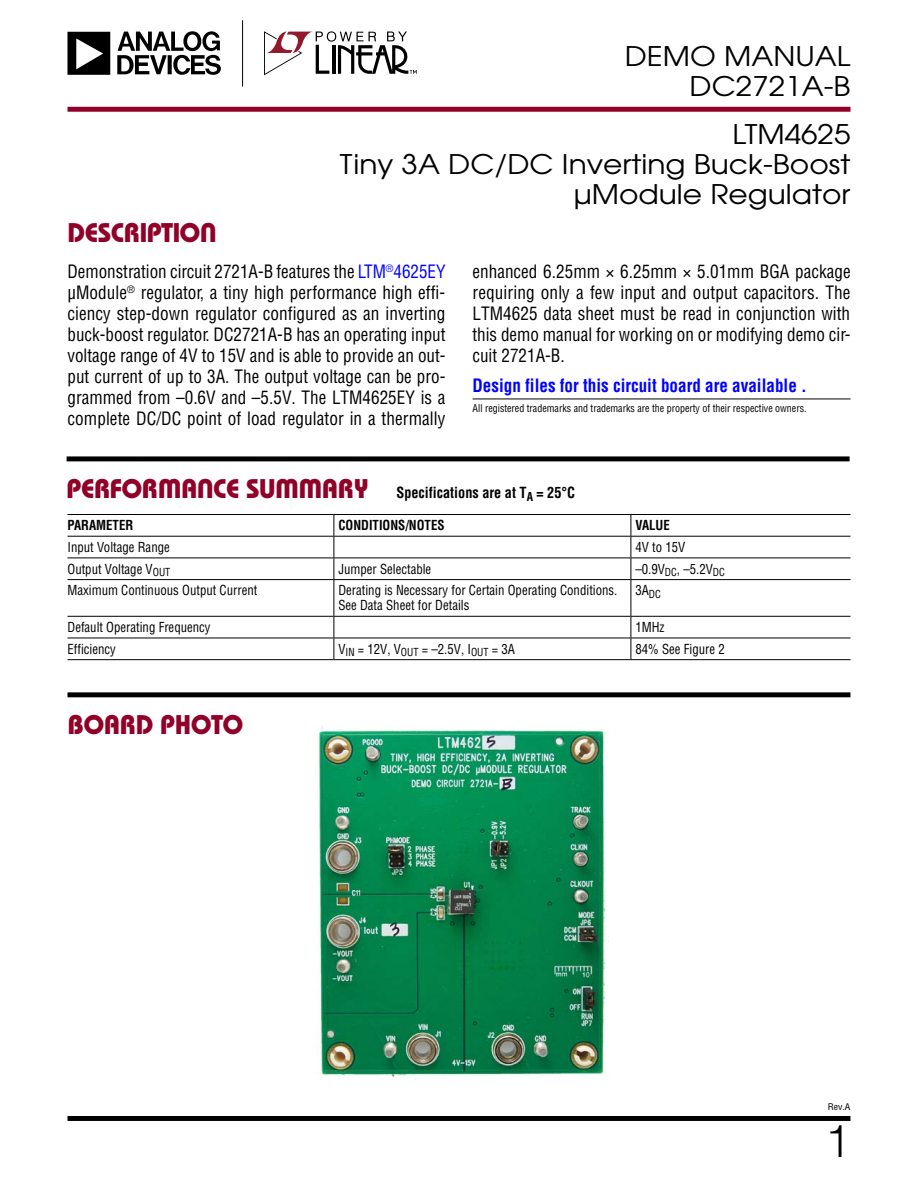
<style>
.page{position:relative;width:918px;height:1188px;background:#fff}
.page>*{position:absolute;margin:0;border:0;box-sizing:border-box;transform-origin:0 0}
.t1{font:300 45px "Helvetica";color:#000}
.t2{font:27px/30px "Avant Garde";color:#000;text-align:right;scale:1.1 1}
.t3{font:27px "Linear Bauhaus";letter-spacing:-.02em;color:#910028}
.t4{font:18px/21px "Linear Helv Cond";color:#000;text-align:justify;scale:.95 1}
.t5{font:700 18px "Linear Helv Cond";color:#00f;scale:.95 1}
.t6{font:700 15px "Linear Helv Cond";color:#000;scale:.95 1}
.t7{font:13.5px/15px "Linear Helv Cond";color:#000;scale:.95 1}
.t8{font:700 13.5px "Linear Helv Cond";color:#000;scale:.95 1}
.t9{font:10.5px "Linear Helv Cond";color:#000;scale:.95 1}
.t10{font:9px "Linear Helv Cond";color:#000;scale:1.1 1}
.s1{color:#00f}
.s2{font-family:"Helvetica LT Std";font-stretch:condensed}
.s3{font-family:"Linear Bauhaus";font-weight:400;font-size:27px;color:#910028}
</style>
<div class="page">
<div style="left:68px;top:1116px;width:782px;height:5px;background:#000"></div>
<svg style="left:67px;top:106px;width:784px;height:2px"></svg>
<div style="left:68px;top:107px;width:782px;height:5px;background:#900028"></div>
<hr style="left:242px;top:20px;width:1px;height:66px;background:#000">
<svg style="left:264px;top:31px;width:153px;height:44px"></svg>
<svg style="left:68px;top:31px;width:153px;height:44px"></svg>
<hr style="left:473px;top:399px;width:378px;height:1px;background:#000">
<div style="left:68px;top:692px;width:782px;height:5px;background:#000"></div>
<img style="left:319px;top:726px;width:290px;height:354px">
<div style="left:67px;top:456px;width:783px;height:5px;background:#000"></div>
<hr style="left:334px;top:514px;width:297px;height:1px;background:#000">
<hr style="left:334px;top:536px;width:297px;height:1px;background:#000">
<hr style="left:334px;top:558px;width:297px;height:1px;background:#000">
<hr style="left:334px;top:579px;width:297px;height:1px;background:#000">
<hr style="left:334px;top:616px;width:297px;height:1px;background:#000">
<hr style="left:334px;top:638px;width:297px;height:1px;background:#000">
<hr style="left:334px;top:659px;width:297px;height:1px;background:#000">
<hr style="left:68px;top:514px;width:266px;height:1px;background:#000">
<hr style="left:68px;top:536px;width:266px;height:1px;background:#000">
<hr style="left:68px;top:558px;width:266px;height:1px;background:#000">
<svg style="left:334px;top:515px;width:1px;height:64px"></svg>
<hr style="left:68px;top:579px;width:266px;height:1px;background:#000">
<hr style="left:334px;top:580px;width:1px;height:36px;background:#000">
<hr style="left:68px;top:616px;width:266px;height:1px;background:#000">
<hr style="left:68px;top:638px;width:266px;height:1px;background:#000">
<svg style="left:334px;top:617px;width:1px;height:42px"></svg>
<hr style="left:68px;top:659px;width:266px;height:1px;background:#000">
<hr style="left:631px;top:514px;width:220px;height:1px;background:#000">
<hr style="left:631px;top:536px;width:220px;height:1px;background:#000">
<hr style="left:631px;top:558px;width:220px;height:1px;background:#000">
<svg style="left:631px;top:515px;width:1px;height:64px"></svg>
<hr style="left:631px;top:579px;width:220px;height:1px;background:#000">
<hr style="left:631px;top:580px;width:1px;height:36px;background:#000">
<hr style="left:631px;top:616px;width:220px;height:1px;background:#000">
<hr style="left:631px;top:638px;width:220px;height:1px;background:#000">
<svg style="left:631px;top:617px;width:1px;height:42px"></svg>
<hr style="left:631px;top:659px;width:220px;height:1px;background:#000">
<h2 class="t2" style="left:625px;top:40px;width:207px">DEMO MANUAL<br>DC2721A-B</h2>
<h2 class="t3" style="left:68px;top:216px;width:151px">DESCRIPTION</h2>
<h2 class="t2" style="left:340px;top:118px;width:466px">LTM4625<br>Tiny 3A DC/DC Inverting Buck-Boost µModule Regulator</h2>
<p class="t4" style="left:68px;top:260px;width:399px">Demonstration circuit 2721A-B features the <span class="s1">LTM</span><sup>®</sup><span class="s1">4625EY </span>µModule<sup>®</sup> regulator, a tiny high performance high effi&shy;ciency step-down regulator configured as an inverting buck-boost regulator. DC2721A-B has an operating input voltage range of 4V to 15V and is able to provide an out&shy;put current of up to 3A. The output voltage can be pro&shy;grammed from –0.6V and –5.5V. The LTM4625EY is a complete DC/DC point of load regulator in a thermally</p>
<p class="t4" style="left:472px;top:260px;width:400px">enhanced 6.25mm <span class="s2">×</span> 6.25mm <span class="s2">×</span> 5.01mm BGA package requiring only a few input and output capacitors. The LTM4625 data sheet must be read in conjunction with this demo manual for working on or modifying demo cir&shy;cuit 2721A-B.</p>
<p class="t5" style="left:472px;top:374px;width:353px">Design files for this circuit board are available .</p>
<p class="t9" style="left:473px;top:402px;width:353px">All registered trademarks and trademarks are the property of their respective owners.</p>
<p class="t6" style="left:67px;top:483px;width:537px"><span class="s3">PERFORMANCE SUMMARY</span> Specifications are at T<sub>A</sub> = 25°C</p>
<p class="t8" style="left:68px;top:517px;width:71px">PARAMETER</p>
<p class="t8" style="left:338px;top:517px;width:113px">CONDITIONS/NOTES</p>
<p class="t8" style="left:635px;top:517px;width:38px">VALUE</p>
<p class="t7" style="left:68px;top:539px;width:109px">Input Voltage Range</p>
<p class="t7" style="left:635px;top:539px;width:54px">4V to 15V</p>
<p class="t7" style="left:68px;top:561px;width:110px">Output Voltage V<sub>OUT</sub></p>
<p class="t7" style="left:338px;top:561px;width:99px">Jumper Selectable</p>
<p class="t7" style="left:635px;top:561px;width:96px">–0.9V<sub>DC</sub>, –5.2V<sub>DC</sub></p>
<p class="t7" style="left:68px;top:583px;width:201px">Maximum Continuous Output Current</p>
<p class="t7" style="left:338px;top:583px;width:295px">Derating is Necessary for Certain Operating Conditions.<br>See Data Sheet for Details</p>
<p class="t7" style="left:635px;top:583px;width:28px">3A<sub>DC</sub></p>
<p class="t7" style="left:68px;top:619px;width:152px">Default Operating Frequency</p>
<p class="t7" style="left:635px;top:619px;width:32px">1MHz</p>
<p class="t7" style="left:68px;top:641px;width:52px">Efficiency</p>
<p class="t7" style="left:338px;top:641px;width:187px">V<sub>IN</sub> = 12V, V<sub>OUT</sub> = –2.5V, I<sub>OUT</sub> = 3A</p>
<p class="t7" style="left:635px;top:641px;width:96px">84% See Figure 2</p>
<h2 class="t3" style="left:68px;top:708px;width:178px">BOARD PHOTO</h2>
<p class="t10" style="left:828px;top:1102px;width:22px">Rev.A</p>
<h1 class="t1" style="left:825px;top:1113px;width:27px">1</h1>
</div>
